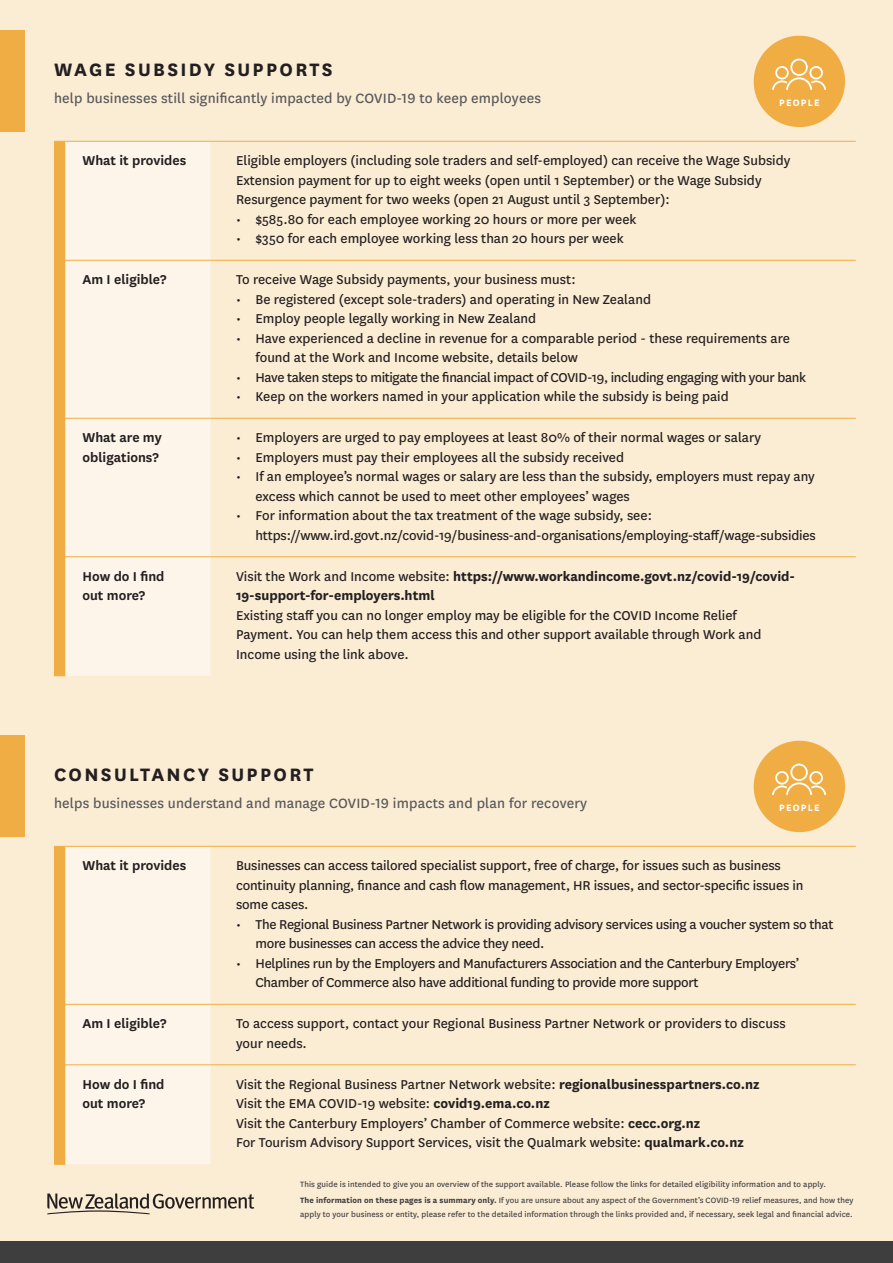
<style>
.page{position:relative;width:893px;height:1263px;background:#fbecd4}
.page>*{position:absolute;margin:0;border:0;box-sizing:border-box;transform-origin:0 0}
.t1{font:700 21px "National";letter-spacing:.11em;color:#231f20}
.Text{font:15.75px "National";letter-spacing:.01em;color:#57585a}
.t2{font:15px/19.5px "National";color:#231f20}
.t3{font:15px/19.5px "National";letter-spacing:-.02em;color:#231f20}
.t4{font:600 15px/19.5px "National";color:#231f20}
.t5{font:700 15px/19.5px "National";color:#231f20}
.t6{font:15px "National";letter-spacing:-.025em;color:#231f20}
.t7{font:700 10.8px "National";letter-spacing:.11em;color:#fff}
.t8{font:9px/13.5px "National";letter-spacing:.01em;color:#3e3e3f}
.s1{font-weight:400}
.s2{font-weight:700}
</style>
<div class="page">
<div style="left:0;top:1241px;width:893px;height:22px;background:#3e3e3f"></div>
<div style="left:65px;top:142px;width:145px;height:534px;background:#fdf5e9"></div>
<hr style="left:65px;top:141px;width:145px;height:1px;background:#f0ad44">
<hr style="left:210px;top:141px;width:646px;height:1px;background:#f0ad44">
<hr style="left:65px;top:260px;width:145px;height:1px;background:#f0ad44">
<hr style="left:210px;top:260px;width:646px;height:1px;background:#f0ad44">
<hr style="left:65px;top:418px;width:145px;height:1px;background:#f0ad44">
<hr style="left:210px;top:418px;width:646px;height:1px;background:#f0ad44">
<hr style="left:65px;top:556px;width:145px;height:1px;background:#f0ad44">
<hr style="left:210px;top:556px;width:646px;height:1px;background:#f0ad44">
<div style="left:54px;top:141px;width:11px;height:535px;background:#f0ad44"></div>
<div style="left:65px;top:847px;width:145px;height:317px;background:#fdf5e9"></div>
<hr style="left:65px;top:846px;width:145px;height:1px;background:#f0ad44">
<hr style="left:210px;top:846px;width:646px;height:1px;background:#f0ad44">
<hr style="left:65px;top:1004px;width:145px;height:1px;background:#f0ad44">
<hr style="left:210px;top:1004px;width:646px;height:1px;background:#f0ad44">
<hr style="left:65px;top:1064px;width:145px;height:1px;background:#f0ad44">
<hr style="left:210px;top:1064px;width:646px;height:1px;background:#f0ad44">
<div style="left:54px;top:846px;width:11px;height:319px;background:#f0ad44"></div>
<div style="left:0;top:31px;width:24px;height:101px;background:#f0ad44"></div>
<div style="left:754px;top:36px;width:91px;height:91px;background:#f0ad44;border-radius:50%"></div>
<svg style="left:772px;top:59px;width:54px;height:31px"></svg>
<div style="left:0;top:736px;width:24px;height:101px;background:#f0ad44"></div>
<div style="left:754px;top:741px;width:91px;height:91px;background:#f0ad44;border-radius:50%"></div>
<svg style="left:772px;top:764px;width:54px;height:31px"></svg>
<svg style="left:47px;top:1193px;width:207px;height:21px"></svg>
<p class="t1" style="left:54px;top:54px;width:280px">WAGE SUBSIDY SUPPORTS</p>
<p class="Text" style="left:54px;top:88px;width:488px">help businesses still significantly impacted by COVID-19 to keep employees</p>
<p class="t7" style="left:779px;top:95px;width:42px">PEOPLE</p>
<p class="t4" style="left:82px;top:150px;width:105px">What it provides</p>
<p class="t2" style="left:236px;top:150px;width:556px">Eligible employers (including sole traders and self-employed) can receive the Wage Subsidy<br>Extension payment for up to eight weeks (open until 1 September) or the Wage Subsidy<br>Resurgence payment for two weeks (open 21 August until 3 September):</p>
<p class="t2" style="left:236px;top:209px;width:402px">• $585.80 for each employee working 20 hours or more per week</p>
<p class="t2" style="left:236px;top:228px;width:389px">• $350 for each employee working less than 20 hours per week</p>
<p class="t4" style="left:82px;top:269px;width:85px">Am I eligible?</p>
<p class="t2" style="left:236px;top:269px;width:341px">To receive Wage Subsidy payments, your business must:</p>
<p class="t2" style="left:236px;top:289px;width:416px">• Be registered (except sole-traders) and operating in New Zealand</p>
<p class="t2" style="left:236px;top:308px;width:302px">• Employ people legally working in New Zealand</p>
<p class="t2" style="left:255px;top:328px;width:536px;text-indent:-20px">• Have experienced a decline in revenue for a comparable period - these requirements are found at the Work and Income website, details below</p>
<p class="t6" style="left:236px;top:367px;width:572px">• Have taken steps to mitigate the financial impact of COVID-19, including engaging with your bank</p>
<p class="t2" style="left:236px;top:386px;width:494px">• Keep on the workers named in your application while the subsidy is being paid</p>
<p class="t4" style="left:82px;top:427px;width:81px">What are my obligations?</p>
<p class="t2" style="left:236px;top:427px;width:527px">• Employers are urged to pay employees at least 80% of their normal wages or salary</p>
<p class="t2" style="left:236px;top:447px;width:390px">• Employers must pay their employees all the subsidy received</p>
<p class="t2" style="left:255px;top:466px;width:561px;text-indent:-20px">• If an employee’s normal wages or salary are less than the subsidy, employers must repay any excess which cannot be used to meet other employees’ wages</p>
<p class="t2" style="left:255px;top:505px;width:562px;text-indent:-20px">• For information about the tax treatment of the wage subsidy, see: https://www.ird.govt.nz/covid-19/business-and-organisations/employing-staff/wage-subsidies</p>
<p class="t4" style="left:82px;top:565px;width:84px">How do I find out more?</p>
<p class="t5" style="left:236px;top:565px;width:561px"><span class="s1">Visit the Work and Income website:</span> https://www.workandincome.govt.nz/covid-19/covid-<br>19-support-for-employers.html</p>
<p class="t2" style="left:236px;top:605px;width:527px">Existing staff you can no longer employ may be eligible for the COVID Income Relief<br>Payment. You can help them access this and other support available through Work and<br>Income using the link above.</p>
<p class="t1" style="left:54px;top:759px;width:261px">CONSULTANCY SUPPORT</p>
<p class="Text" style="left:54px;top:793px;width:535px">helps businesses understand and manage COVID-19 impacts and plan for recovery</p>
<p class="t7" style="left:779px;top:800px;width:42px">PEOPLE</p>
<p class="t4" style="left:82px;top:855px;width:105px">What it provides</p>
<p class="t2" style="left:236px;top:855px;width:569px">Businesses can access tailored specialist support, free of charge, for issues such as business continuity planning, finance and cash flow management, HR issues, and sector-specific issues in some cases.</p>
<p class="t3" style="left:255px;top:914px;width:579px;text-indent:-20px">• The Regional Business Partner Network is providing advisory services using a voucher system so that more businesses can access the advice they need.</p>
<p class="t3" style="left:255px;top:953px;width:545px;text-indent:-20px">• Helplines run by the Employers and Manufacturers Association and the Canterbury Employers’<br>Chamber of Commerce also have additional funding to provide more support</p>
<p class="t4" style="left:82px;top:1013px;width:85px">Am I eligible?</p>
<p class="t2" style="left:236px;top:1013px;width:551px">To access support, contact your Regional Business Partner Network or providers to discuss your needs.</p>
<p class="t4" style="left:82px;top:1073px;width:84px">How do I find out more?</p>
<p class="t2" style="left:236px;top:1074px;width:525px">Visit the Regional Business Partner Network website: <span class="s2">regionalbusinesspartners.co.nz</span></p>
<p class="t2" style="left:236px;top:1093px;width:315px">Visit the EMA COVID-19 website: <span class="s2">covid19.ema.co.nz</span></p>
<p class="t2" style="left:236px;top:1113px;width:466px">Visit the Canterbury Employers’ Chamber of Commerce website: <span class="s2">cecc.org.nz</span></p>
<p class="t2" style="left:236px;top:1132px;width:509px">For Tourism Advisory Support Services, visit the Qualmark website: <span class="s2">qualmark.co.nz</span></p>
<p class="t8" style="left:300px;top:1177px;width:527px">This guide is intended to give you an overview of the support available. Please follow the links for detailed eligibility information and to apply.</p>
<p class="t8" style="left:300px;top:1193px;width:555px"><span class="s2">The information on these pages is a summary only.</span> If you are unsure about any aspect of the Government’s COVID-19 relief measures, and how they apply to your business or entity, please refer to the detailed information through the links provided and, if necessary, seek legal and financial advice.</p>
</div>
